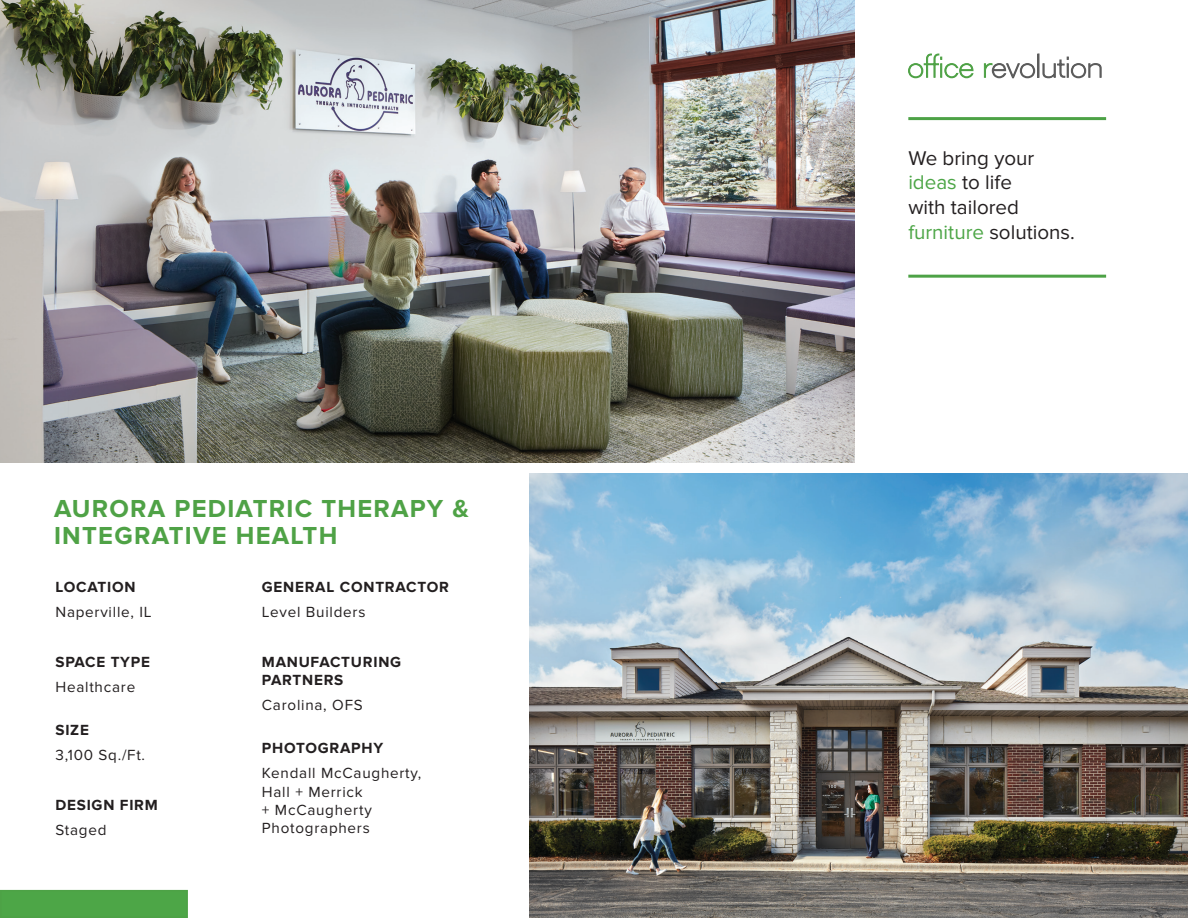
<style>
.page{position:relative;width:1188px;height:918px;background:#fff}
.page>*{position:absolute;margin:0;border:0;box-sizing:border-box;transform-origin:0 0}
.t1{font:700 25.5px/27px "Proxima Nova";letter-spacing:.05em;color:#4fa246}
.t2{font:20.55px/24.8px "Proxima Nova";color:#231f20}
.t3{font:15.3px/18.3px "Proxima Nova";letter-spacing:.05em;color:#231f20}
.t4{font:700 15.3px/18.3px "Proxima Nova";letter-spacing:.05em;color:#231f20}
.s1{color:#4da647}
</style>
<div class="page">
<div style="left:1px;top:891px;width:186px;height:26px;background:#4da647"></div>
<div style="left:0;top:890px;width:188px;height:28px;border:2px solid #4da246"></div>
<img style="left:0;top:0;width:855px;height:463px">
<img style="left:529px;top:474px;width:659px;height:444px">
<hr style="left:908px;top:275px;width:198px;height:3px;background:#4da246">
<hr style="left:908px;top:117px;width:198px;height:3px;background:#4da246">
<svg style="left:908px;top:54px;width:65px;height:24px"></svg>
<svg style="left:984px;top:54px;width:118px;height:25px"></svg>
<h1 class="t1" style="left:54px;top:495px;width:416px">AURORA PEDIATRIC THERAPY &amp;<br>INTEGRATIVE HEALTH</h1>
<p class="t4" style="left:56px;top:578px;width:82px">LOCATION</p>
<p class="t3" style="left:56px;top:603px;width:98px">Naperville, IL</p>
<p class="t4" style="left:56px;top:653px;width:96px">SPACE TYPE</p>
<p class="t3" style="left:56px;top:678px;width:81px">Healthcare</p>
<p class="t4" style="left:56px;top:721px;width:35px">SIZE</p>
<p class="t3" style="left:56px;top:746px;width:91px">3,100 Sq./Ft.</p>
<p class="t4" style="left:56px;top:796px;width:104px">DESIGN FIRM</p>
<p class="t3" style="left:56px;top:821px;width:53px">Staged</p>
<p class="t4" style="left:262px;top:578px;width:188px">GENERAL CONTRACTOR</p>
<p class="t3" style="left:262px;top:603px;width:105px">Level Builders</p>
<p class="t4" style="left:262px;top:653px;width:141px">MANUFACTURING<br>PARTNERS</p>
<p class="t3" style="left:262px;top:696px;width:102px">Carolina, OFS</p>
<p class="t4" style="left:262px;top:740px;width:123px">PHOTOGRAPHY</p>
<p class="t3" style="left:262px;top:764px;width:161px">Kendall McCaugherty,<br>Hall + Merrick<br>+ McCaugherty<br>Photographers</p>
<h2 class="t2" style="left:908px;top:146px;width:168px">We bring your <span class="s1">ideas</span> to life<br>with tailored <span class="s1">furniture</span> solutions.</h2>
</div>
